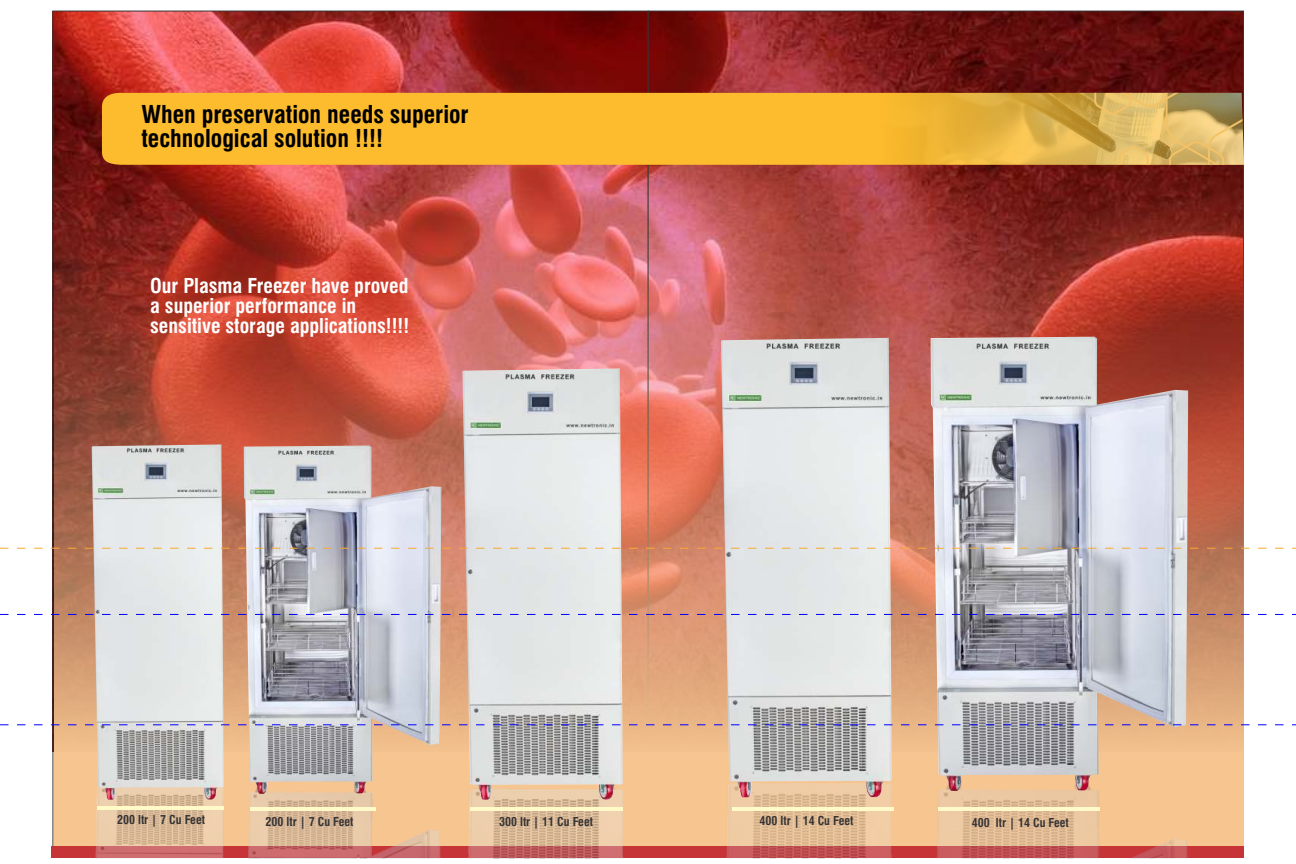
<style>
.page{position:relative;width:1296px;height:864px;background:#fff}
.page>*{position:absolute;margin:0;border:0;box-sizing:border-box;transform-origin:0 0}
.t1{font:700 condensed 24px/24.4px "Swiss 721 BT";color:#000}
.t2{font:700 condensed 20px/20.4px "Swiss 721 BT";color:#fefefe}
.t3{font:700 condensed 12px "Swiss 721 BT";color:#373435}
</style>
<div class="page">
<img style="left:55px;top:13px;width:591px;height:72px">
<svg style="left:650px;top:13px;width:592px;height:72px;background:#731616"></svg>
<img style="left:54px;top:85px;width:1189px;height:762px">
<div style="left:52px;top:847px;width:1192px;height:11px;background:#c63438"></div>
<img style="left:721px;top:768px;width:467px;height:90px">
<img style="left:92px;top:774px;width:531px;height:84px">
<hr style="left:97px;top:806px;width:126px;height:4px;background:#fffac8">
<hr style="left:250px;top:807px;width:126px;height:3px;background:#fffac8">
<hr style="left:733px;top:807px;width:161px;height:3px;background:#fffac8">
<hr style="left:938px;top:807px;width:161px;height:3px;background:#fffac8">
<hr style="left:470px;top:807px;width:152px;height:3px;background:#fffac8">
<img style="left:92px;top:444px;width:132px;height:356px">
<img style="left:244px;top:446px;width:197px;height:348px">
<img style="left:462px;top:369px;width:161px;height:431px">
<img style="left:721px;top:338px;width:171px;height:459px">
<img style="left:931px;top:337px;width:257px;height:454px">
<div style="left:102px;top:92px;width:777px;height:73px;background:#fdbc2d"></div>
<img style="left:879px;top:92px;width:214px;height:73px">
<svg style="left:1093px;top:92px;width:151px;height:73px;background:#d2b166"></svg>
<svg style="left:0;top:725px;width:1296px;height:1px"></svg>
<svg style="left:0;top:548px;width:1296px;height:1px"></svg>
<svg style="left:0;top:614px;width:1296px;height:1px"></svg>
<p class="t1" style="left:141px;top:104px;width:329px">When preservation needs superior technological solution !!!!</p>
<p class="t2" style="left:150px;top:277px;width:261px">Our Plasma Freezer have proved a superior performance in sensitive storage applications!!!!</p>
<p class="t3" style="left:117px;top:815px;width:89px">200 ltr | 7 Cu Feet</p>
<p class="t3" style="left:266px;top:817px;width:89px">200 ltr | 7 Cu Feet</p>
<p class="t3" style="left:499px;top:817px;width:95px">300 ltr | 11 Cu Feet</p>
<p class="t3" style="left:760px;top:816px;width:95px">400 ltr | 14 Cu Feet</p>
<p class="t3" style="left:972px;top:818px;width:98px">400 ltr | 14 Cu Feet</p>
</div>
